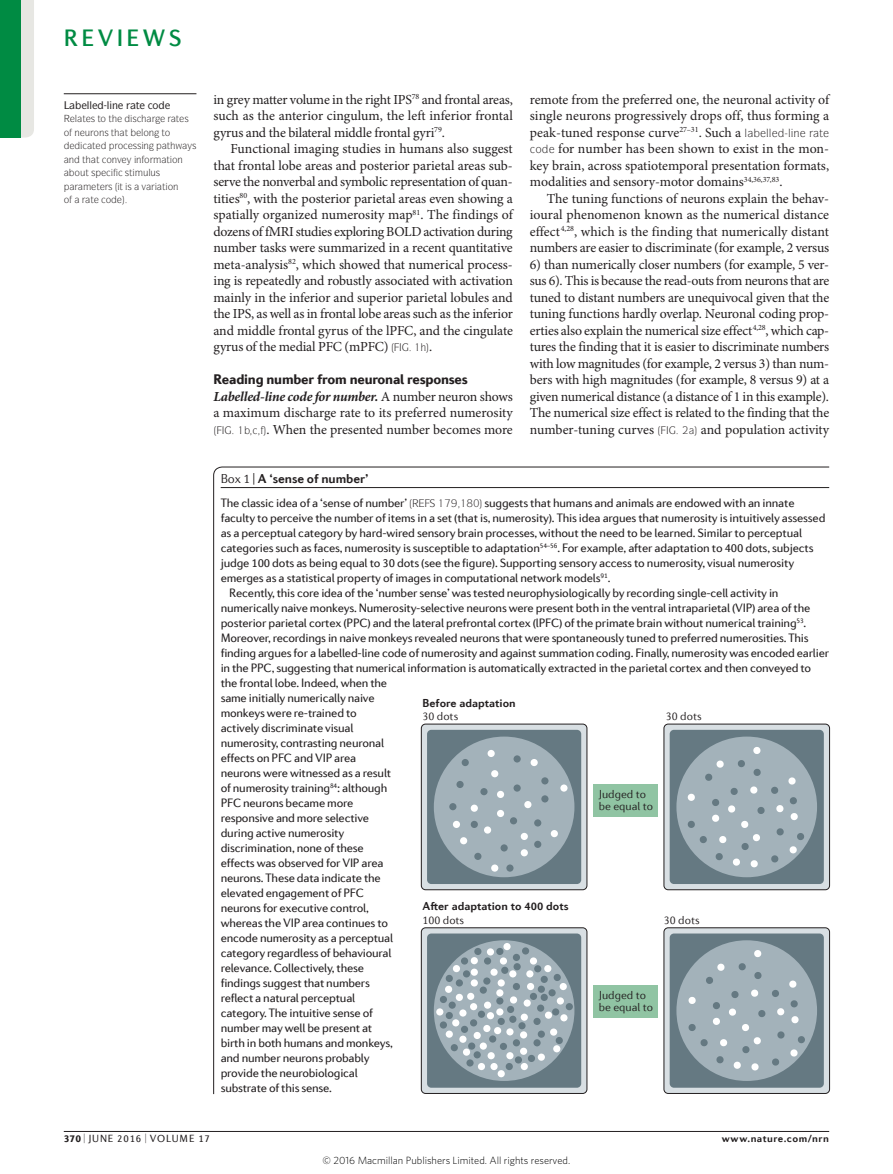
<style>
.page{position:relative;width:893px;height:1174px;background:#fff}
.page>*{position:absolute;margin:0;border:0;box-sizing:border-box;transform-origin:0 0}
.t1{font:500 24px "Diverda Sans Com";letter-spacing:.14em;color:#008b43}
.Subhead_1{font:900 14.1px "Diverda Sans Com";letter-spacing:-.015em;color:#231f20}
.Body_text{font:13.8px/16.5px "Minion Pro";letter-spacing:-.015em;color:#231f20;text-align:justify}
.Body_first___inline{font:13.8px/16.5px "Minion Pro";letter-spacing:-.005em;color:#231f20;text-align:justify}
.Box_title{font:700 13.05px "Diverda Sans Com";letter-spacing:-.005em;color:#231f20}
.Box_text{font:12.3px/15px "Diverda Sans Com";letter-spacing:-.02em;color:#231f20}
.Box_first{font:12.3px/15px "Diverda Sans Com";letter-spacing:-.015em;color:#231f20}
.t2{font:300 11.7px/12px "Diverda Sans Com";color:#231f20}
.t3{font:700 11.7px "Diverda Sans Com";color:#231f20}
.Body_first___inline-2{font:11.25px "ITC Symbol Std";color:#231f20}
.t4{font:300 10.5px "Whitney";color:#000}
.t5{font:10.5px "Diverda Sans Com";letter-spacing:.075em;color:#231f20;scale:.5 1}
.t6{font:700 10.5px "Diverda Sans Com";letter-spacing:.045em;color:#231f20}
.Glossary_head_rule{font:500 10.5px "ITC Symbol Std";color:#231f20}
.Glossary_definition{font:9.75px "ITC Symbol Std";color:#231f20}
.s1{font-weight:700;font-style:italic}
.s2{font-weight:300}
.s3{font-weight:900}
</style>
<div class="page">
<hr style="left:64px;top:1131px;width:765px;height:1px;background:#231f20">
<hr style="left:64px;top:93px;width:132px;height:1px;background:#231f20">
<svg style="left:213px;top:466px;width:617px;height:628px"></svg>
<hr style="left:221px;top:487px;width:608px;height:1px;background:#231f20">
<div style="left:21px;top:0;width:13px;height:138px;background:#e7e7e3"></div>
<div style="left:0;top:0;width:21px;height:138px;background:#008b43"></div>
<svg style="left:410px;top:499px;width:71px;height:9px"></svg>
<h1 class="t1" style="left:64px;top:24px;width:119px">REVIEWS</h1>
<p class="Glossary_head_rule" style="left:107px;top:98px;width:13px">●■</p>
<p class="Glossary_definition" style="left:75px;top:113px;width:38px">●▼▲ ▼□ ▼</p>
<p class="Glossary_definition" style="left:64px;top:126px;width:66px">□ ■ ◆□■▲ ▼ ▼</p>
<p class="Glossary_definition" style="left:141px;top:126px;width:31px">●□■ ▼□</p>
<p class="Glossary_definition" style="left:92px;top:140px;width:58px">▼ □ ▲▲■</p>
<p class="Glossary_definition" style="left:69px;top:153px;width:54px">■ ▼ ▼ □■❖</p>
<p class="Glossary_definition" style="left:167px;top:153px;width:18px">▼□■</p>
<p class="Glossary_definition" style="left:75px;top:167px;width:22px">□◆▼ ▲</p>
<p class="Glossary_definition" style="left:125px;top:167px;width:37px">▲▼ ◆●◆▲</p>
<p class="Glossary_definition" style="left:96px;top:180px;width:51px">▼ ▲ ▼ ▲ ❖</p>
<p class="Glossary_definition" style="left:162px;top:180px;width:18px">▼□■</p>
<p class="Glossary_definition" style="left:64px;top:194px;width:49px">□ ▼ □</p>
<p class="Body_first___inline" style="left:213px;top:92px;width:301px">in grey matter volume in the right IPS<sup>78</sup> and frontal areas, such as the anterior cingulum, the left inferior frontal gyrus and the bilateral middle frontal gyri<sup>79</sup>.</p>
<p class="Body_text" style="left:213px;top:141px;width:301px;text-indent:17px">Functional imaging studies in humans also suggest that frontal lobe areas and posterior parietal areas sub&shy;serve the nonverbal and symbolic representation of quan&shy;tities<sup>80</sup>, with the posterior parietal areas even showing a spatially organized numerosity map<sup>81</sup>. The findings of dozens of fMRI studies exploring BOLD activation during number tasks were summarized in a recent quantitative meta-analysis<sup>82</sup>, which showed that numerical process&shy;ing is repeatedly and robustly associated with activation mainly in the inferior and superior parietal lobules and the IPS, as well as in frontal lobe areas such as the inferior and middle frontal gyrus of the lPFC, and the cingulate gyrus of the medial PFC (mPFC)</p>
<p class="Body_text" style="left:429px;top:339px;width:5px">.</p>
<p class="Subhead_1" style="left:213px;top:371px;width:256px">Reading number from neuronal responses</p>
<p class="Body_first___inline" style="left:213px;top:389px;width:301px;text-align:right"><span class="s1">Labelled-line code for number.</span> A number neuron shows a maximum discharge rate to its preferred numerosity . When the presented number becomes more</p>
<p class="Body_first___inline" style="left:530px;top:92px;width:301px">remote from the preferred one, the neuronal activity of single neurons progressively drops off, thus forming a peak-tuned response curve<sup>27–31</sup>. Such a ●</p>
<p class="Body_first___inline-2" style="left:788px;top:126px;width:13px">●■</p>
<p class="Body_first___inline" style="left:530px;top:141px;width:301px;text-indent:6px">□ for number has been shown to exist in the mon&shy;key brain, across spatiotemporal presentation formats, modalities and sensory-motor domains<sup>34,36,37,83</sup>.</p>
<p class="Body_text" style="left:530px;top:191px;width:301px;text-indent:17px">The tuning functions of neurons explain the behav&shy;ioural phenomenon known as the numerical distance effect<sup>4,28</sup>, which is the finding that numerically distant numbers are easier to discriminate (for example, 2 versus</p>
<p class="Body_text" style="left:530px;top:257px;width:301px">6) than numerically closer numbers (for example, 5 ver&shy;sus 6). This is because the read-outs from neurons that are tuned to distant numbers are unequivocal given that the tuning functions hardly overlap. Neuronal coding prop&shy;erties also explain the numerical size effect<sup>4,28</sup>, which cap&shy;tures the finding that it is easier to discriminate numbers with low magnitudes (for example, 2 versus 3) than num&shy;bers with high magnitudes (for example, 8 versus 9) at a given numerical distance (a distance of 1 in this example).<br>The numerical size effect is related to the finding that the number-tuning curves</p>
<p class="Body_text" style="left:701px;top:422px;width:130px">and population activity</p>
<p class="Box_title" style="left:221px;top:471px;width:150px"><span class="s2">Box 1 |</span> A ‘sense of number’</p>
<p class="Box_first" style="left:221px;top:495px;width:188px">The classic idea of a ‘sense of number’</p>
<p class="Box_first" style="left:221px;top:495px;width:606px;text-indent:264px">suggests that humans and animals are endowed with an innate faculty to perceive the number of items in a set (that is, numerosity). This idea argues that numerosity is intuitively assessed as a perceptual category by hard-wired sensory brain processes, without the need to be learned. Similar to perceptual categories such as faces, numerosity is susceptible to adaptation<sup>54–56</sup>. For example, after adaptation to 400 dots, subjects judge 100 dots as being equal to 30 dots (see the figure). Supporting sensory access to numerosity, visual numerosity emerges as a statistical property of images in computational network models<sup>91</sup>.</p>
<p class="Box_text" style="left:221px;top:585px;width:610px;text-indent:9px">Recently, this core idea of the ‘number sense’ was tested neurophysiologically by recording single-cell activity in numerically naive monkeys. Numerosity-selective neurons were present both in the ventral intraparietal (VIP) area of the posterior parietal cortex (PPC) and the lateral prefrontal cortex (lPFC) of the primate brain without numerical training<sup>53</sup>.<br>Moreover, recordings in naive monkeys revealed neurons that were spontaneously tuned to preferred numerosities. This finding argues for a labelled-line code of numerosity and against summation coding. Finally, numerosity was encoded earlier in the PPC, suggesting that numerical information is automatically extracted in the parietal cortex and then conveyed to the frontal lobe. Indeed, when the<br>same initially numerically naive<br>monkeys were re‑trained to<br>actively discriminate visual<br>numerosity, contrasting neuronal<br>effects on PFC and VIP area<br>neurons were witnessed as a result<br>of numerosity training<sup>84</sup>: although<br>PFC neurons became more<br>responsive and more selective<br>during active numerosity<br>discrimination, none of these<br>effects was observed for VIP area<br>neurons. These data indicate the<br>elevated engagement of PFC<br>neurons for executive control,<br>whereas the VIP area continues to<br>encode numerosity as a perceptual<br>category regardless of behavioural<br>relevance. Collectively, these<br>findings suggest that numbers<br>reflect a natural perceptual<br>category. The intuitive sense of<br>number may well be present at<br>birth in both humans and monkeys,<br>and number neurons probably<br>provide the neurobiological<br>substrate of this sense.</p>
<p class="t3" style="left:422px;top:696px;width:95px">Before adaptation</p>
<p class="t2" style="left:422px;top:710px;width:37px">30 dots</p>
<p class="t2" style="left:666px;top:710px;width:37px">30 dots</p>
<p class="t2" style="left:599px;top:787px;width:56px">Judged to be equal to</p>
<p class="t3" style="left:422px;top:899px;width:148px">After adaptation to 400 dots</p>
<p class="t2" style="left:422px;top:914px;width:43px">100 dots</p>
<p class="t2" style="left:664px;top:914px;width:37px">30 dots</p>
<p class="t2" style="left:599px;top:989px;width:56px">Judged to be equal to</p>
<p class="t5" style="left:64px;top:1132px;width:294px"><span class="s3">370</span> | JUNE 2016 | VOLUME 17</p>
<p class="t6" style="left:722px;top:1132px;width:109px">www.nature.com/nrn</p>
<p class="t4" style="left:323px;top:1153px;width:249px">© 2016 Macmillan Publishers Limited. All rights reserved.</p>
</div>
